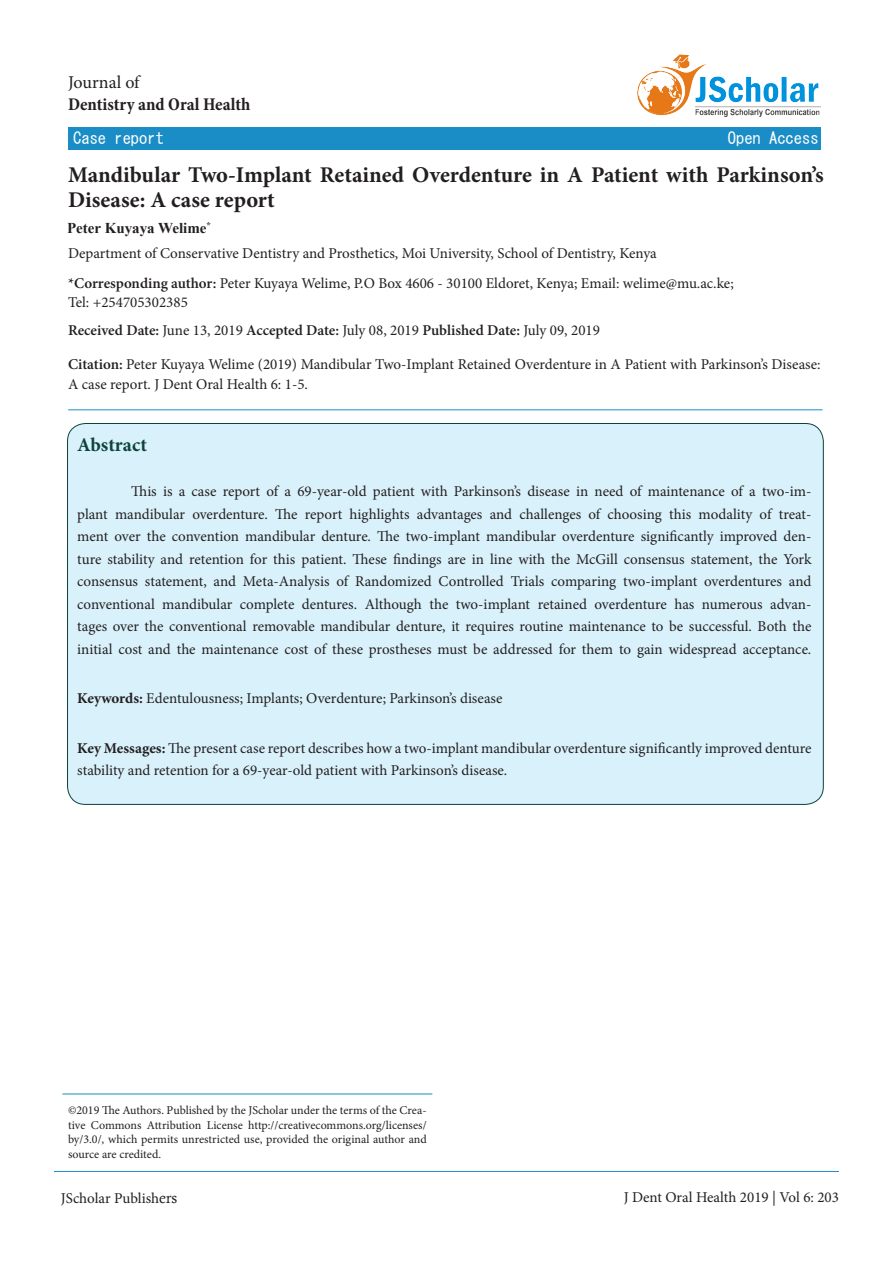
<style>
.page{position:relative;width:893px;height:1263px;background:#fff}
.page>*{position:absolute;margin:0;border:0;box-sizing:border-box;transform-origin:0 0}
.t1{font:700 22.5px/24.8px "Minion Pro";color:#231f20}
.t2{font:700 19.5px "Minion Pro";color:#0d433d}
.t3{font:700 condensed 18px/21.6px "Minion Pro";color:#231f20}
.t4{font:16.5px "MS Gothic";color:#fff}
.t5{font:15px/22.5px "Minion Pro";color:#231f20}
.t6{font:600 15px "Minion Pro";color:#231f20}
.t7{font:700 15px "Times New Roman";color:#231f20}
.t8{font:12px/14.4px "Minion Pro";color:#231f20;text-align:justify}
.s1{font-weight:400;font-stretch:normal}
.s2{font-weight:600}
.s3{font-weight:400}
.s4{font-weight:700}
.s5{font-family:"Calisto"}
</style>
<div class="page">
<hr style="left:54px;top:1171px;width:785px;height:1px;background:#1a8dc6">
<hr style="left:68px;top:410px;width:755px;height:1px;background:#1a8dc6">
<div style="left:68px;top:127px;width:753px;height:23px;background:#1a8dc6"></div>
<img style="left:637px;top:54px;width:184px;height:63px">
<div style="left:68px;top:423px;width:755px;height:381px;background:#d9f1fb;border-radius:18px"></div>
<hr style="left:62px;top:1093px;width:370px;height:1px;background:#1a8dc6">
<p class="t3" style="left:68px;top:72px;width:184px"><span class="s1">Journal of<br></span>Dentistry and Oral Health</p>
<p class="t4" style="left:73px;top:130px;width:92px">Case report</p>
<p class="t4" style="left:728px;top:130px;width:92px">Open Access</p>
<p class="t1" style="left:68px;top:162px;width:757px">Mandibular Two-Implant Retained Overdenture in A Patient with Parkinson’s<br>Disease: A case report</p>
<p class="t7" style="left:67px;top:217px;width:145px">Peter Kuyaya Welime<sup>*</sup></p>
<p class="t5" style="left:68px;top:242px;width:590px">Department of Conservative Dentistry and Prosthetics, Moi University, School of Dentistry, Kenya</p>
<p class="t5" style="left:68px;top:272px;width:667px"><span class="s2">*Corresponding author:</span> Peter Kuyaya Welime, P.O Box 4606 - 30100 Eldoret, Kenya; Email: welime@mu.ac.ke;</p>
<p class="t5" style="left:68px;top:291px;width:121px">Tel: +254705302385</p>
<p class="t6" style="left:68px;top:319px;width:533px">Received Date: <span class="s3">June 13, 2019</span> Accepted Date: <span class="s3">July 08, 2019</span> Published Date: <span class="s3">July 09, 2019</span></p>
<p class="t5" style="left:68px;top:355px;width:754px;line-height:19.5px"><span class="s2">Citation:</span> Peter Kuyaya Welime (2019) Mandibular Two-Implant Retained Overdenture in A Patient with Parkinson’s Disease:<br>A case report. J Dent Oral Health 6: 1-5.</p>
<p class="t2" style="left:77px;top:431px;width:71px">Abstract</p>
<p class="t5" style="left:77px;top:480px;width:736px;text-align:justify;text-indent:54px">This is a case report of a 69-year-old patient with Parkinson’s disease in need of maintenance of a two-im&shy;plant mandibular overdenture. The report highlights advantages and challenges of choosing this modality of treat&shy;ment over the convention mandibular denture. The two-implant mandibular overdenture significantly improved den&shy;ture stability and retention for this patient. These findings are in line with the McGill consensus statement, the York consensus statement, and Meta-Analysis of Randomized Controlled Trials comparing two-implant overdentures and conventional mandibular complete dentures. Although the two-implant retained overdenture has numerous advan&shy;tages over the conventional removable mandibular denture, it requires routine maintenance to be successful. Both the initial cost and the maintenance cost of these prostheses must be addressed for them to gain widespread acceptance.</p>
<p class="t5" style="left:77px;top:687px;width:427px"><span class="s4">Keywords:</span> Edentulousness; Implants; Overdenture; Parkinson’s disease</p>
<p class="t5" style="left:77px;top:737px;width:736px"><span class="s4">Key Messages:</span> The present case report describes how a two-implant mandibular overdenture significantly improved denture stability and retention for a 69-year-old patient with Parkinson’s disease.</p>
<p class="t8" style="left:68px;top:1103px;width:360px">©2019 The Authors. Published by the JScholar under the terms of the Crea&shy;tive Commons Attribution License http://creativecommons.org/licenses/ by/3.0/, which permits unrestricted use, provided the original author and source are credited.</p>
<p class="t5" style="left:61px;top:1186px;width:118px">JScholar Publish<span class="s5">ers</span></p>
<p class="t5" style="left:624px;top:1186px;width:217px">J Dent Oral Health 2019 | Vol 6: 203</p>
</div>
